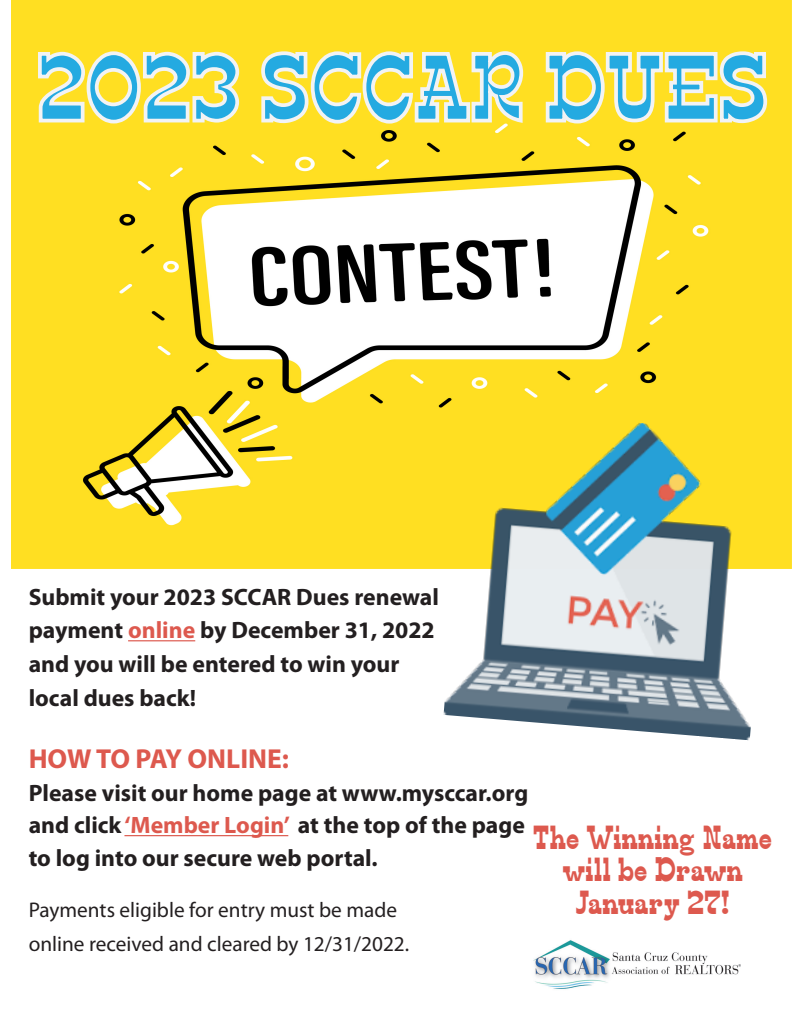
<style>
.page{position:relative;width:803px;height:1028px;background:#fff}
.page>*{position:absolute;margin:0;border:0;box-sizing:border-box;transform-origin:0 0}
.t1{font:92.5px "Edmunds";letter-spacing:.01em;color:#24aae1}
.t2{font:32.5px/32.5px "Edmunds";letter-spacing:.01em;color:#dd594e;text-align:center}
.t3{font:700 27.5px "Myriad Pro";color:#dd594e}
.t4{font:700 23.75px/33.8px "Myriad Pro";color:#231f20}
.t5{font:21.25px "Myriad Pro";color:#231f20}
.s1{color:#dd594e}
</style>
<div class="page">
<hr style="left:128px;top:640px;width:67px;height:1px;background:#dd594e">
<hr style="left:124px;top:835px;width:164px;height:1px;background:#dd594e">
<img style="left:11px;top:0;width:780px;height:568px">
<img style="left:443px;top:409px;width:332px;height:331px">
<svg style="left:36px;top:49px;width:206px;height:77px"></svg>
<svg style="left:258px;top:48px;width:267px;height:78px"></svg>
<svg style="left:544px;top:49px;width:225px;height:77px"></svg>
<img style="left:533px;top:940px;width:208px;height:49px">
<h1 class="t1" style="left:37px;top:35px;width:732px">2023 SCCAR DUES</h1>
<p class="t4" style="left:29px;top:579px;width:412px">Submit your 2023 SCCAR Dues renewal payment <span class="s1">online</span> by December 31, 2022 and you will be entered to win your local dues back!</p>
<p class="t3" style="left:29px;top:741px;width:262px">HOW TO PAY ONLINE:</p>
<p class="t4" style="left:29px;top:775px;width:501px;line-height:32.5px">Please visit our home page at www.mysccar.org and click<span class="s1">‘Member Login’</span> at the top of the page to log into our secure web portal.</p>
<h2 class="t2" style="left:533px;top:821px;width:240px">The Winning Name will be Drawn</h2>
<p class="t5" style="left:29px;top:897px;width:370px">Payments eligible for entry must be made</p>
<h2 class="t2" style="left:576px;top:886px;width:155px">January 27!</h2>
<p class="t5" style="left:29px;top:930px;width:382px">online received and cleared by 12/31/2022.</p>
</div>
